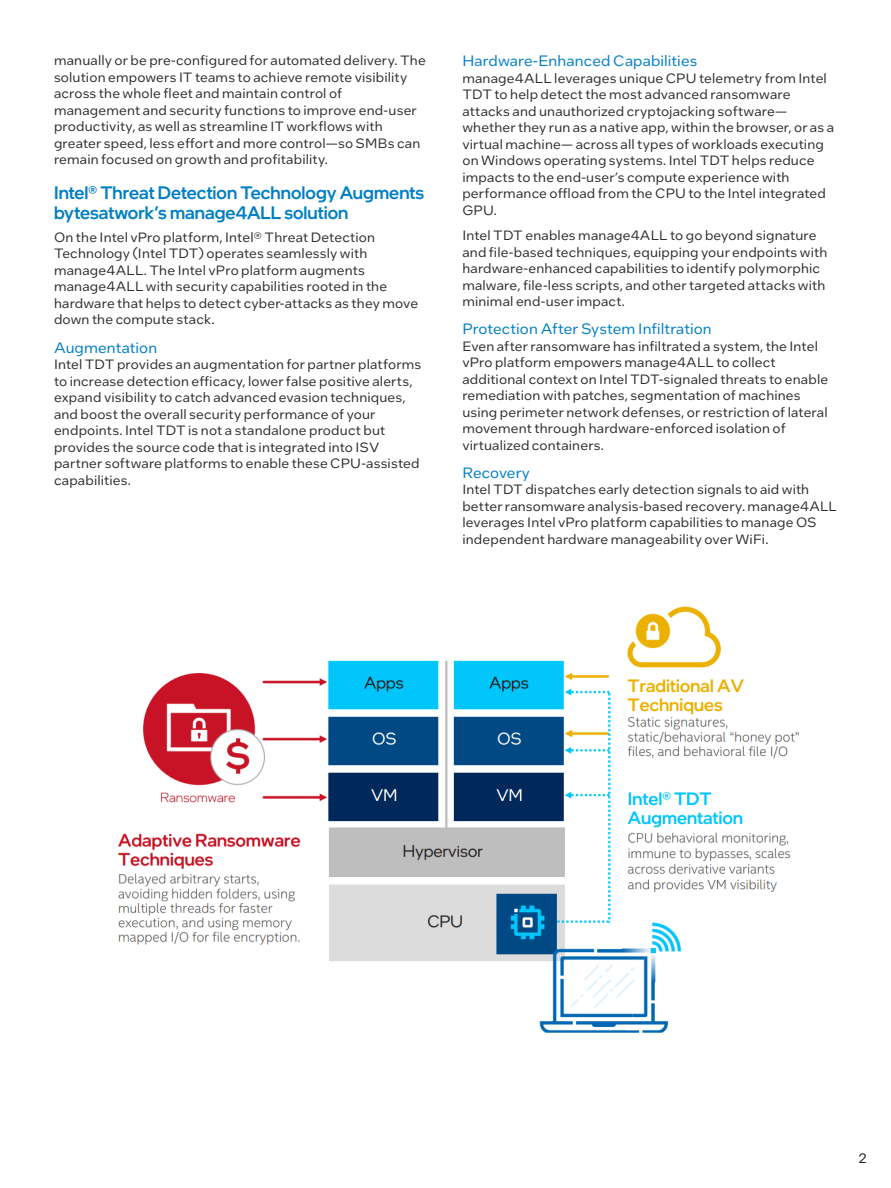
<style>
.page{position:relative;width:891px;height:1188px;background:#fff}
.page>*{position:absolute;margin:0;border:0;box-sizing:border-box;transform-origin:0 0}
.CopyHeaderBlue{font:500 18px/19.5px "Intel One Display";color:#007ec5}
.Mini_Header{font:15px "Intel One Text";letter-spacing:.005em;color:#007ec5}
.MainCopy___Caption{font:13.5px/16.5px "Intel One Text";letter-spacing:.01em;color:#2d2f2e}
.t1{font:13.5px "Intel One Text";color:#231f20}
</style>
<div class="page">
<img style="left:117px;top:606px;width:683px;height:427px">
<p class="MainCopy___Caption" style="left:54px;top:52px;width:373px">manually or be pre-configured for automated delivery. The solution empowers IT teams to achieve remote visibility across the whole fleet and maintain control of management and security functions to improve end-user productivity, as well as streamline IT workflows with greater speed, less effort and more control—so SMBs can remain focused on growth and profitability.</p>
<p class="CopyHeaderBlue" style="left:54px;top:183px;width:372px">Intel® Threat Detection Technology Augments bytesatwork’s manage4ALL solution</p>
<p class="MainCopy___Caption" style="left:54px;top:228px;width:366px">On the Intel vPro platform, Intel® Threat Detection Technology (Intel TDT) operates seamlessly with manage4ALL. The Intel vPro platform augments manage4ALL with security capabilities rooted in the hardware that helps to detect cyber-attacks as they move down the compute stack.</p>
<p class="Mini_Header" style="left:54px;top:337px;width:105px">Augmentation</p>
<p class="MainCopy___Caption" style="left:54px;top:356px;width:369px">Intel TDT provides an augmentation for partner platforms to increase detection efficacy, lower false positive alerts, expand visibility to catch advanced evasion techniques, and boost the overall security performance of your endpoints. Intel TDT is not a standalone product but provides the source code that is integrated into ISV partner software platforms to enable these CPU-assisted capabilities.</p>
<p class="Mini_Header" style="left:462px;top:51px;width:236px">Hardware-Enhanced Capabilities</p>
<p class="MainCopy___Caption" style="left:462px;top:69px;width:373px">manage4ALL leverages unique CPU telemetry from Intel TDT to help detect the most advanced ransomware attacks and unauthorized cryptojacking software— whether they run as a native app, within the browser, or as a virtual machine— across all types of workloads executing on Windows operating systems. Intel TDT helps reduce impacts to the end-user’s compute experience with performance offload from the CPU to the Intel integrated GPU.</p>
<p class="MainCopy___Caption" style="left:462px;top:227px;width:367px">Intel TDT enables manage4ALL to go beyond signature and file-based techniques, equipping your endpoints with hardware-enhanced capabilities to identify polymorphic malware, file-less scripts, and other targeted attacks with minimal end-user impact.</p>
<p class="Mini_Header" style="left:462px;top:319px;width:251px">Protection After System Infiltration</p>
<p class="MainCopy___Caption" style="left:462px;top:337px;width:367px">Even after ransomware has infiltrated a system, the Intel vPro platform empowers manage4ALL to collect additional context on Intel TDT-signaled threats to enable remediation with patches, segmentation of machines using perimeter network defenses, or restriction of lateral movement through hardware-enforced isolation of virtualized containers.</p>
<p class="Mini_Header" style="left:462px;top:463px;width:69px">Recovery</p>
<p class="MainCopy___Caption" style="left:462px;top:481px;width:376px">Intel TDT dispatches early detection signals to aid with better ransomware analysis-based recovery. manage4ALL leverages Intel vPro platform capabilities to manage OS independent hardware manageability over WiFi.</p>
<p class="t1" style="left:858px;top:1150px;width:10px">2</p>
</div>
